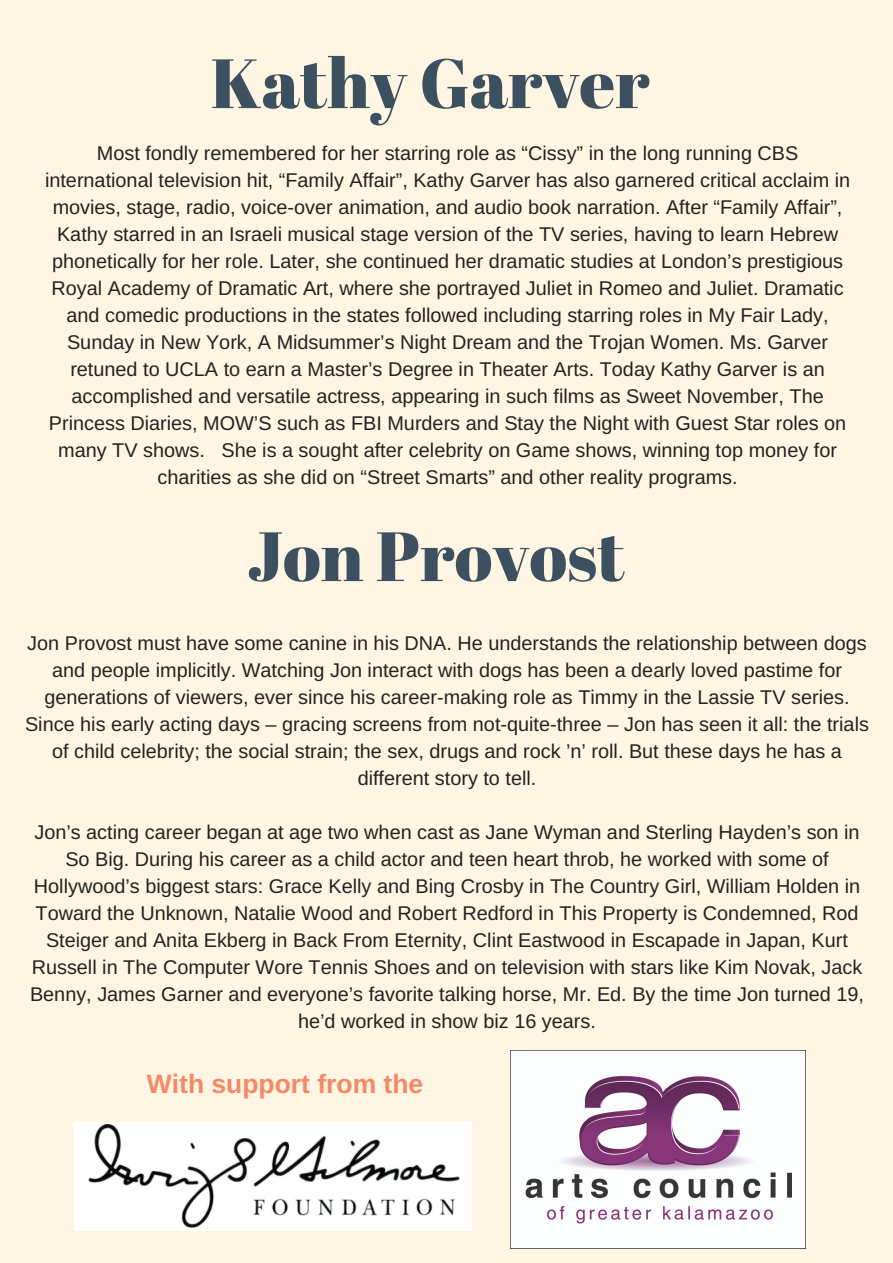
<style>
.page{position:relative;width:893px;height:1263px;background:#fef6e2}
.page>*{position:absolute;margin:0;border:0;box-sizing:border-box;transform-origin:0 0}
.t1{font:69.6px "Abril Fatface";color:#3c5060}
.t2{font:700 26.55px "Arimo";color:#f58866}
.t3{font:19.8px/27px "Arimo";color:#222;text-align:center}
</style>
<div class="page">
<img style="left:74px;top:1123px;width:398px;height:108px">
<img style="left:510px;top:1051px;width:295px;height:198px">
<h1 class="t1" style="left:211px;top:34px;width:441px">Kathy Garver</h1>
<p class="t3" style="left:45px;top:140px;width:807px">Most fondly remembered for her starring role as “Cissy” in the long running CBS international television hit, “Family Affair”, Kathy Garver has also garnered critical acclaim in movies, stage, radio, voice-over animation, and audio book narration. After “Family Affair”, Kathy starred in an Israeli musical stage version of the TV series, having to learn Hebrew phonetically for her role. Later, she continued her dramatic studies at London’s prestigious Royal Academy of Dramatic Art, where she portrayed Juliet in Romeo and Juliet. Dramatic and comedic productions in the states followed including starring roles in My Fair Lady, Sunday in New York, A Midsummer’s Night Dream and the Trojan Women. Ms. Garver retuned to UCLA to earn a Master’s Degree in Theater Arts. Today Kathy Garver is an accomplished and versatile actress, appearing in such films as Sweet November, The Princess Diaries, MOW’S such as FBI Murders and Stay the Night with Guest Star roles on many TV shows. She is a sought after celebrity on Game shows, winning top money for charities as she did on “Street Smarts” and other reality programs.</p>
<h1 class="t1" style="left:247px;top:507px;width:379px">Jon Provost</h1>
<p class="t3" style="left:25px;top:629px;width:845px">Jon Provost must have some canine in his DNA. He understands the relationship between dogs and people implicitly. Watching Jon interact with dogs has been a dearly loved pastime for generations of viewers, ever since his career-making role as Timmy in the Lassie TV series.<br>Since his early acting days – gracing screens from not-quite-three – Jon has seen it all: the trials of child celebrity; the social strain; the sex, drugs and rock ’n’ roll. But these days he has a different story to tell.</p>
<p class="t3" style="left:30px;top:818px;width:835px">Jon’s acting career began at age two when cast as Jane Wyman and Sterling Hayden’s son in So Big. During his career as a child actor and teen heart throb, he worked with some of Hollywood’s biggest stars: Grace Kelly and Bing Crosby in The Country Girl, William Holden in Toward the Unknown, Natalie Wood and Robert Redford in This Property is Condemned, Rod Steiger and Anita Ekberg in Back From Eternity, Clint Eastwood in Escapade in Japan, Kurt Russell in The Computer Wore Tennis Shoes and on television with stars like Kim Novak, Jack Benny, James Garner and everyone’s favorite talking horse, Mr. Ed. By the time Jon turned 19, he’d worked in show biz 16 years.</p>
<h2 class="t2" style="left:147px;top:1069px;width:278px">With support from the</h2>
</div>
